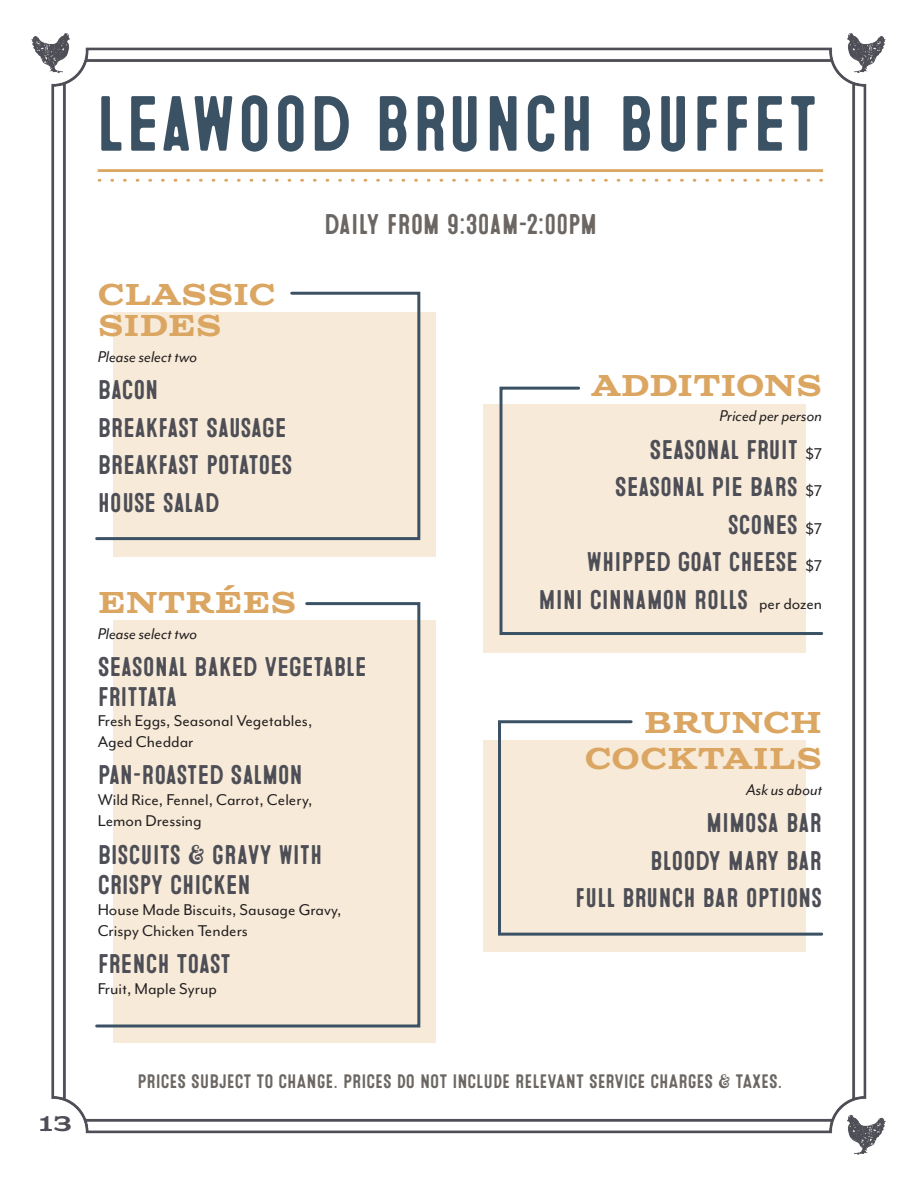
<style>
.page{position:relative;width:918px;height:1188px;background:#fff}
.page>*{position:absolute;margin:0;border:0;box-sizing:border-box;transform-origin:0 0}
.t1{font:78px "Microbrew Soft One";letter-spacing:.02em;color:#3b5164}
.t2{font:700 30px/31.5px "Columbia Titling";color:#dba662}
.t3{font:28.5px "Microbrew Soft One";color:#6c6763}
.t4{font:27px/30px "Microbrew Soft One";letter-spacing:-.01em;color:#4d4e56}
.t5{font:700 21px "Columbia Titling";color:#4d4e56}
.t6{font:19.5px "Microbrew Soft One";color:#6c6763}
.t7{font:18px/21px "Mr Eaves Mod OT";color:#231f20}
.t8{font:italic 18px "Mr Eaves Mod OT";color:#231f20}
.s1{font-family:"Mr Eaves Mod OT";font-size:18px;color:#231f20}
</style>
<div class="page">
<img style="left:31px;top:33px;width:855px;height:1122px">
<hr style="left:98px;top:169px;width:725px;height:3px;background:#dba662">
<svg style="left:99px;top:179px;width:723px;height:3px"></svg>
<div style="left:484px;top:404px;width:322px;height:248px;background:#f7ead8"></div>
<div style="left:114px;top:312px;width:322px;height:245px;background:#f7ead8"></div>
<div style="left:484px;top:740px;width:322px;height:212px;background:#f7ead8"></div>
<svg style="left:94px;top:290px;width:328px;height:252px"></svg>
<svg style="left:497px;top:719px;width:328px;height:218px"></svg>
<div style="left:114px;top:620px;width:322px;height:423px;background:#f7ead8"></div>
<svg style="left:94px;top:601px;width:328px;height:428px"></svg>
<svg style="left:498px;top:385px;width:327px;height:252px"></svg>
<p class="t1" style="left:95px;top:79px;width:724px">LEAWOOD BRUNCH BUFFET</p>
<p class="t3" style="left:324px;top:208px;width:275px">DAILY FROM 9:30AM-2:00PM</p>
<p class="t2" style="left:98px;top:279px;width:179px">CLASSIC<br>SIDES</p>
<p class="t8" style="left:98px;top:346px;width:101px">Please select two</p>
<p class="t4" style="left:98px;top:376px;width:62px">BACON</p>
<p class="t4" style="left:98px;top:413px;width:190px">BREAKFAST SAUSAGE</p>
<p class="t4" style="left:98px;top:451px;width:196px">BREAKFAST POTATOES</p>
<p class="t4" style="left:98px;top:488px;width:123px">HOUSE SALAD</p>
<p class="t2" style="left:98px;top:588px;width:201px">ENTRÉES</p>
<p class="t8" style="left:98px;top:624px;width:101px">Please select two</p>
<p class="t4" style="left:98px;top:653px;width:271px">SEASONAL BAKED VEGETABLE<br>FRITTATA</p>
<p class="t7" style="left:98px;top:710px;width:216px">Fresh Eggs, Seasonal Vegetables,<br>Aged Cheddar</p>
<p class="t4" style="left:98px;top:761px;width:207px">PAN-ROASTED SALMON</p>
<p class="t7" style="left:98px;top:790px;width:216px">Wild Rice, Fennel, Carrot, Celery,<br>Lemon Dressing</p>
<p class="t4" style="left:98px;top:840px;width:226px">BISCUITS &amp; GRAVY WITH<br>CRISPY CHICKEN</p>
<p class="t7" style="left:98px;top:899px;width:245px">House Made Biscuits, Sausage Gravy,<br>Crispy Chicken Tenders</p>
<p class="t4" style="left:98px;top:950px;width:135px">FRENCH TOAST</p>
<p class="t7" style="left:98px;top:979px;width:121px">Fruit, Maple Syrup</p>
<p class="t2" style="left:591px;top:370px;width:232px">ADDITIONS</p>
<p class="t8" style="left:720px;top:406px;width:104px">Priced per person</p>
<p class="t4" style="left:649px;top:435px;width:174px">SEASONAL FRUIT <span class="s1">$7</span></p>
<p class="t4" style="left:615px;top:473px;width:209px">SEASONAL PIE BARS <span class="s1">$7</span></p>
<p class="t4" style="left:728px;top:510px;width:96px">SCONES <span class="s1">$7</span></p>
<p class="t4" style="left:586px;top:548px;width:238px">WHIPPED GOAT CHEESE <span class="s1">$7</span></p>
<p class="t4" style="left:538px;top:585px;width:285px">MINI CINNAMON ROLLS <span class="s1">per dozen</span></p>
<p class="t2" style="left:585px;top:705px;width:239px;line-height:36px;text-align:right">BRUNCH<br>COCKTAILS</p>
<p class="t8" style="left:746px;top:779px;width:78px">Ask us about</p>
<p class="t4" style="left:706px;top:809px;width:118px">MIMOSA BAR</p>
<p class="t4" style="left:650px;top:846px;width:174px">BLOODY MARY BAR</p>
<p class="t4" style="left:575px;top:884px;width:249px">FULL BRUNCH BAR OPTIONS</p>
<p class="t5" style="left:39px;top:1111px;width:35px">13</p>
<p class="t6" style="left:137px;top:1070px;width:646px">PRICES SUBJECT TO CHANGE. PRICES DO NOT INCLUDE RELEVANT SERVICE CHARGES &amp; TAXES.</p>
</div>
